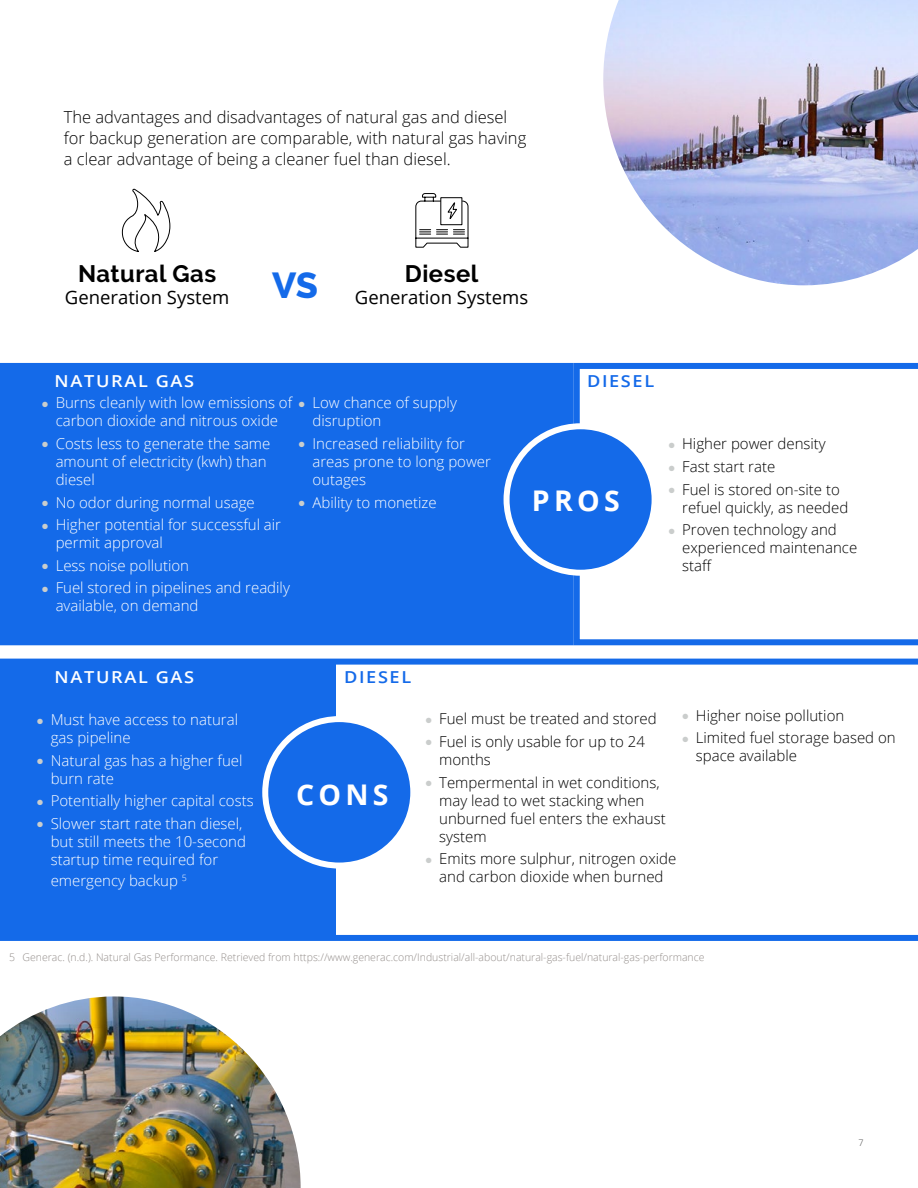
<style>
.page{position:relative;width:918px;height:1188px;background:#fff}
.page>*{position:absolute;margin:0;border:0;box-sizing:border-box;transform-origin:0 0}
.t1{font:800 36px "Raleway";color:#146ae9}
.t2{font:700 28.5px "Open Sans";letter-spacing:.15em;color:#fff}
.t3{font:700 23.85px "Raleway";letter-spacing:.02em;color:#000}
.t4{font:18.45px "Open Sans";color:#000}
.t5{font:300 16.5px/21px "Open Sans";color:#000}
.t6{font:600 16.5px "Open Sans";letter-spacing:.09em;color:#fff;scale:1.1 1}
.t7{font:600 16.5px "Open Sans";letter-spacing:.09em;color:#146ae9;scale:1.1 1}
.t8{font:300 15px/18px "Open Sans";color:#fff}
.t9{font:300 15px/18px "Open Sans";color:#000}
.t10{font:300 10.5px "Open Sans";color:#948e8b}
.t11{font:300 9px "Open Sans";color:#4d4d4d}
.s1{color:#cacdcc}
</style>
<div class="page">
<svg style="left:330px;top:659px;width:588px;height:282px"></svg>
<div style="left:0;top:659px;width:330px;height:282px;background:#146ae9"></div>
<svg style="left:574px;top:363px;width:344px;height:282px"></svg>
<img style="left:603px;top:0;width:315px;height:285px">
<div style="left:0;top:363px;width:574px;height:282px;background:#146ae9"></div>
<div style="left:507px;top:426px;width:148px;height:147px;background:#146ae9;border-radius:50%"></div>
<div style="left:504px;top:423px;width:154px;height:153px;border:6px solid #fff;border-radius:50%"></div>
<div style="left:265px;top:719px;width:148px;height:147px;background:#146ae9;border-radius:50%"></div>
<div style="left:262px;top:716px;width:154px;height:153px;border:6px solid #fff;border-radius:50%"></div>
<img style="left:0;top:996px;width:301px;height:192px">
<svg style="left:415px;top:193px;width:54px;height:55px"></svg>
<svg style="left:122px;top:189px;width:49px;height:63px"></svg>
<p class="t5" style="left:64px;top:106px;width:464px">The advantages and disadvantages of natural gas and diesel for backup generation are comparable, with natural gas having a clear advantage of being a cleaner fuel than diesel.</p>
<h3 class="t3" style="left:78px;top:260px;width:140px">Natural Gas</h3>
<p class="t4" style="left:65px;top:284px;width:166px">Generation System</p>
<h1 class="t1" style="left:272px;top:265px;width:47px">VS</h1>
<h3 class="t3" style="left:405px;top:260px;width:75px">Diesel</h3>
<p class="t4" style="left:355px;top:284px;width:175px">Generation Systems</p>
<p class="t6" style="left:55px;top:370px;width:128px">NATURAL GAS</p>
<p class="t7" style="left:587px;top:370px;width:63px">DIESEL</p>
<p class="t8" style="left:56px;top:394px;width:403px;text-indent:-13px"><span class="s1">●</span> Burns cleanly with low emissions of <span class="s1">●</span> Low chance of supply carbon dioxide and nitrous oxide</p>
<p class="t8" style="left:56px;top:434px;width:216px;text-indent:-13px"><span class="s1">●</span> Costs less to generate the same amount of electricity (kwh) than diesel</p>
<p class="t8" style="left:42px;top:493px;width:214px"><span class="s1">●</span> No odor during normal usage</p>
<p class="t8" style="left:56px;top:515px;width:227px;text-indent:-13px"><span class="s1">●</span> Higher potential for successful air permit approval</p>
<p class="t8" style="left:42px;top:556px;width:148px"><span class="s1">●</span> Less noise pollution</p>
<p class="t8" style="left:56px;top:578px;width:236px;text-indent:-13px"><span class="s1">●</span> Fuel stored in pipelines and readily available, on demand</p>
<p class="t8" style="left:312px;top:412px;width:70px">disruption</p>
<p class="t8" style="left:312px;top:434px;width:180px;text-indent:-13px"><span class="s1">●</span> Increased reliability for areas prone to long power outages</p>
<p class="t8" style="left:299px;top:493px;width:139px"><span class="s1">●</span> Ability to monetize</p>
<h2 class="t2" style="left:532px;top:480px;width:89px">PROS</h2>
<p class="t9" style="left:669px;top:435px;width:159px"><span class="s1">●</span> Higher power density</p>
<p class="t9" style="left:669px;top:457px;width:108px"><span class="s1">●</span> Fast start rate</p>
<p class="t9" style="left:682px;top:480px;width:168px;text-indent:-13px"><span class="s1">●</span> Fuel is stored on-site to refuel quickly, as needed</p>
<p class="t9" style="left:682px;top:520px;width:177px;text-indent:-13px"><span class="s1">●</span> Proven technology and experienced maintenance staff</p>
<p class="t6" style="left:55px;top:666px;width:128px">NATURAL GAS</p>
<p class="t7" style="left:344px;top:666px;width:63px">DIESEL</p>
<p class="t8" style="left:51px;top:710px;width:189px;text-indent:-13px"><span class="s1">●</span> Must have access to natural gas pipeline</p>
<p class="t8" style="left:51px;top:751px;width:193px;text-indent:-13px"><span class="s1">●</span> Natural gas has a higher fuel burn rate</p>
<p class="t8" style="left:37px;top:791px;width:218px"><span class="s1">●</span> Potentially higher capital costs</p>
<p class="t8" style="left:51px;top:814px;width:197px;text-indent:-13px"><span class="s1">●</span> Slower start rate than diesel, but still meets the 10-second startup time required for</p>
<p class="t8" style="left:51px;top:871px;width:138px">emergency backup <sup>5</sup></p>
<h2 class="t2" style="left:296px;top:774px;width:94px">CONS</h2>
<p class="t9" style="left:682px;top:706px;width:163px"><span class="s1">●</span> Higher noise pollution</p>
<p class="t9" style="left:696px;top:729px;width:201px;text-indent:-13px"><span class="s1">●</span> Limited fuel storage based on space available</p>
<p class="t9" style="left:426px;top:710px;width:233px"><span class="s1">●</span> Fuel must be treated and stored</p>
<p class="t9" style="left:439px;top:732px;width:207px;text-indent:-14px"><span class="s1">●</span> Fuel is only usable for up to 24 months</p>
<p class="t9" style="left:439px;top:773px;width:228px;text-indent:-14px"><span class="s1">●</span> Tempermental in wet conditions, may lead to wet stacking when unburned fuel enters the exhaust system</p>
<p class="t9" style="left:426px;top:849px;width:252px;text-align:center"><span class="s1">●</span> Emits more sulphur, nitrogen oxide and carbon dioxide when burned</p>
<p class="t10" style="left:9px;top:950px;width:697px">5 Generac. (n.d.). Natural Gas Performance. Retrieved from https://www.generac.com/Industrial/all-about/natural-gas-fuel/natural-gas-performance</p>
<p class="t11" style="left:859px;top:1137px;width:7px">7</p>
</div>
